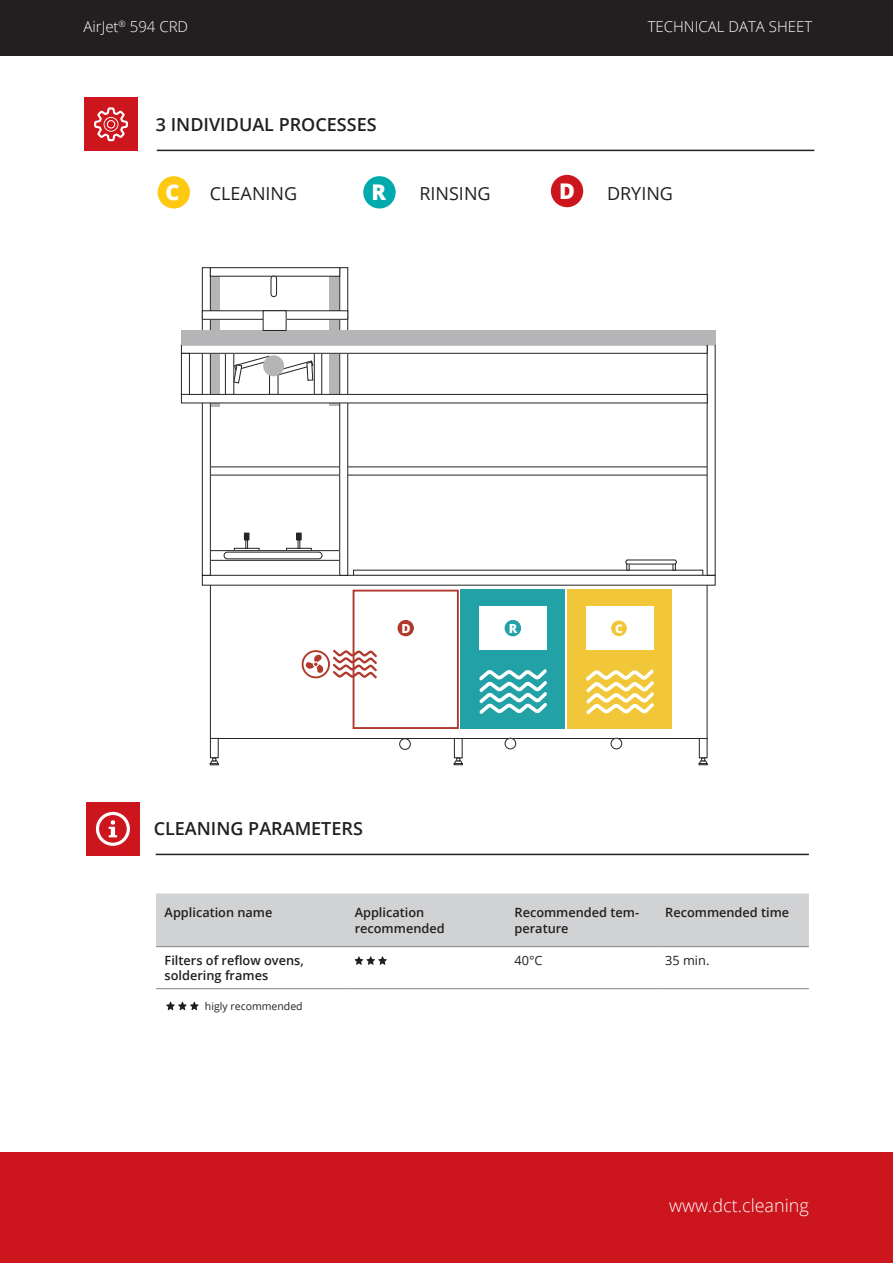
<style>
.page{position:relative;width:893px;height:1263px;background:#fff}
.page>*{position:absolute;margin:0;border:0;box-sizing:border-box;transform-origin:0 0}
.t1{font:800 21.6px "Open Sans";color:#fff}
.t2{font:600 18px "Open Sans";color:#231f20}
.t3{font:18px "Open Sans";color:#231f20}
.t4{font:300 18px "Open Sans";color:#fff}
.t5{font:300 15px "Open Sans";color:#fff}
.t6{font:600 12.75px/15.3px "Open Sans";color:#231f20}
.t7{font:12.75px "Open Sans";color:#231f20}
.t8{font:800 12.6px "Open Sans";color:#fff}
.t9{font:800 12.45px "Open Sans";color:#fff}
.t10{font:800 12px "Open Sans";color:#fff}
.t11{font:10.5px "Open Sans";color:#231f20}
</style>
<div class="page">
<div style="left:0;top:1152px;width:893px;height:111px;background:#cd151d"></div>
<div style="left:0;top:0;width:893px;height:55px;background:#231f20"></div>
<svg style="left:156px;top:893px;width:653px;height:96px"></svg>
<div style="left:84px;top:98px;width:53px;height:53px;background:#cd151d"></div>
<svg style="left:94px;top:107px;width:34px;height:34px"></svg>
<div style="left:87px;top:802px;width:53px;height:53px;background:#cd151d"></div>
<svg style="left:96px;top:812px;width:34px;height:34px"></svg>
<svg style="left:166px;top:1002px;width:33px;height:8px"></svg>
<div style="left:286px;top:548px;width:26px;height:5px;border:1px solid #252323"></div>
<svg style="left:296px;top:533px;width:5px;height:16px"></svg>
<div style="left:210px;top:582px;width:497px;height:157px;border:1px solid #252323"></div>
<div style="left:210px;top:276px;width:10px;height:131px;background:#b5b5b7"></div>
<div style="left:329px;top:275px;width:11px;height:130px;background:#b5b5b7"></div>
<div style="left:568px;top:590px;width:104px;height:139px;background:#f1c638"></div>
<div style="left:461px;top:590px;width:104px;height:139px;background:#22a1a7"></div>
<div style="left:353px;top:590px;width:106px;height:139px;border:2px solid #b0392c"></div>
<div style="left:202px;top:575px;width:513px;height:10px;background:#fff"></div>
<div style="left:202px;top:575px;width:513px;height:10px;border:1px solid #252323"></div>
<div style="left:234px;top:548px;width:25px;height:5px;border:1px solid #252323"></div>
<svg style="left:244px;top:533px;width:5px;height:16px"></svg>
<div style="left:210px;top:550px;width:130px;height:11px;border:1px solid #252323"></div>
<svg style="left:234px;top:355px;width:80px;height:29px"></svg>
<div style="left:225px;top:349px;width:9px;height:46px;border:1px solid #252323"></div>
<div style="left:314px;top:350px;width:8px;height:45px;border:1px solid #252323"></div>
<div style="left:270px;top:362px;width:8px;height:32px;background:#fff"></div>
<div style="left:269px;top:362px;width:9px;height:33px;border:1px solid #252323"></div>
<svg style="left:626px;top:564px;width:3px;height:6px"></svg>
<svg style="left:673px;top:564px;width:3px;height:6px"></svg>
<div style="left:625px;top:560px;width:52px;height:4px;border:1px solid #252323;border-radius:2px"></div>
<div style="left:398px;top:620px;width:16px;height:16px;background:#b0392c;border-radius:50%"></div>
<svg style="left:479px;top:669px;width:68px;height:45px"></svg>
<div style="left:479px;top:606px;width:68px;height:44px;background:#fff"></div>
<svg style="left:586px;top:669px;width:68px;height:45px"></svg>
<div style="left:586px;top:607px;width:68px;height:43px;background:#fff"></div>
<div style="left:611px;top:620px;width:16px;height:16px;background:#f1c638;border-radius:50%"></div>
<div style="left:505px;top:620px;width:16px;height:16px;background:#22a1a7;border-radius:50%"></div>
<div style="left:699px;top:738px;width:8px;height:20px;border:1px solid #252323"></div>
<div style="left:454px;top:738px;width:8px;height:20px;border:1px solid #252323"></div>
<div style="left:210px;top:738px;width:8px;height:20px;border:1px solid #252323"></div>
<div style="left:202px;top:267px;width:9px;height:309px;border:1px solid #252323"></div>
<div style="left:339px;top:267px;width:9px;height:309px;border:1px solid #252323"></div>
<div style="left:224px;top:552px;width:98px;height:7px;border:1px solid #252323;border-radius:3px"></div>
<div style="left:181px;top:345px;width:526px;height:8px;background:#fff"></div>
<div style="left:181px;top:344px;width:526px;height:10px;border:1px solid #252323"></div>
<div style="left:181px;top:394px;width:526px;height:9px;background:#fff"></div>
<div style="left:181px;top:394px;width:526px;height:9px;border:1px solid #252323"></div>
<div style="left:181px;top:330px;width:534px;height:15px;background:#b5b5b7"></div>
<div style="left:210px;top:267px;width:130px;height:9px;border:1px solid #252323"></div>
<div style="left:181px;top:353px;width:9px;height:42px;border:1px solid #252323"></div>
<div style="left:611px;top:738px;width:11px;height:11px;border:1px solid #252323;border-radius:50%"></div>
<div style="left:505px;top:738px;width:11px;height:11px;border:1px solid #252323;border-radius:50%"></div>
<div style="left:399px;top:738px;width:12px;height:12px;border:1px solid #252323;border-radius:50%"></div>
<svg style="left:698px;top:758px;width:10px;height:7px"></svg>
<svg style="left:454px;top:758px;width:9px;height:7px"></svg>
<svg style="left:210px;top:758px;width:9px;height:7px"></svg>
<svg style="left:333px;top:650px;width:44px;height:28px"></svg>
<svg style="left:303px;top:651px;width:26px;height:26px"></svg>
<div style="left:302px;top:650px;width:28px;height:28px;border:2px solid #b0392c;border-radius:50%"></div>
<svg style="left:305px;top:654px;width:19px;height:19px"></svg>
<div style="left:271px;top:276px;width:6px;height:21px;border:1px solid #252323;border-radius:3px"></div>
<div style="left:202px;top:311px;width:146px;height:8px;background:#fff"></div>
<div style="left:202px;top:310px;width:146px;height:10px;border:1px solid #252323"></div>
<div style="left:263px;top:311px;width:23px;height:19px;background:#fff"></div>
<div style="left:263px;top:310px;width:23px;height:21px;border:1px solid #252323"></div>
<div style="left:263px;top:355px;width:21px;height:21px;background:#b5b5b7;border-radius:50%"></div>
<hr style="left:157px;top:150px;width:657px;height:1px;background:#231f20">
<hr style="left:156px;top:854px;width:653px;height:1px;background:#231f20">
<div style="left:158px;top:176px;width:32px;height:32px;background:#fec910;border-radius:50%"></div>
<div style="left:363px;top:176px;width:33px;height:32px;background:#00aaad;border-radius:50%"></div>
<div style="left:551px;top:175px;width:32px;height:32px;background:#cd151d;border-radius:50%"></div>
<p class="t5" style="left:83px;top:17px;width:106px">AirJet<sup>®</sup> 594 CRD</p>
<p class="t5" style="left:648px;top:17px;width:166px">TECHNICAL DATA SHEET</p>
<h2 class="t2" style="left:156px;top:112px;width:222px">3 INDIVIDUAL PROCESSES</h2>
<h1 class="t1" style="left:165px;top:176px;width:16px">C</h1>
<h2 class="t3" style="left:210px;top:181px;width:89px">CLEANING</h2>
<h1 class="t1" style="left:372px;top:176px;width:16px">R</h1>
<h1 class="t1" style="left:559px;top:175px;width:17px">D</h1>
<h2 class="t3" style="left:419px;top:181px;width:73px">RINSING</h2>
<h2 class="t3" style="left:607px;top:181px;width:68px">DRYING</h2>
<p class="t9" style="left:402px;top:618px;width:11px">D</p>
<p class="t8" style="left:509px;top:618px;width:10px">R</p>
<p class="t10" style="left:615px;top:619px;width:9px">C</p>
<h2 class="t2" style="left:154px;top:816px;width:211px">CLEANING PARAMETERS</h2>
<p class="t6" style="left:165px;top:905px;width:109px">Application name</p>
<p class="t6" style="left:355px;top:905px;width:91px">Application recommended</p>
<p class="t6" style="left:514px;top:905px;width:126px">Recommended tem&shy;perature</p>
<p class="t6" style="left:665px;top:905px;width:126px">Recommended time</p>
<p class="t6" style="left:165px;top:952px;width:141px">Filters of reflow ovens, soldering frames</p>
<p class="t7" style="left:514px;top:951px;width:30px">40°C</p>
<p class="t7" style="left:665px;top:951px;width:46px">35 min.</p>
<p class="t11" style="left:205px;top:999px;width:99px">higly recommended</p>
<h2 class="t4" style="left:669px;top:1193px;width:141px">www.dct.cleaning</h2>
</div>
